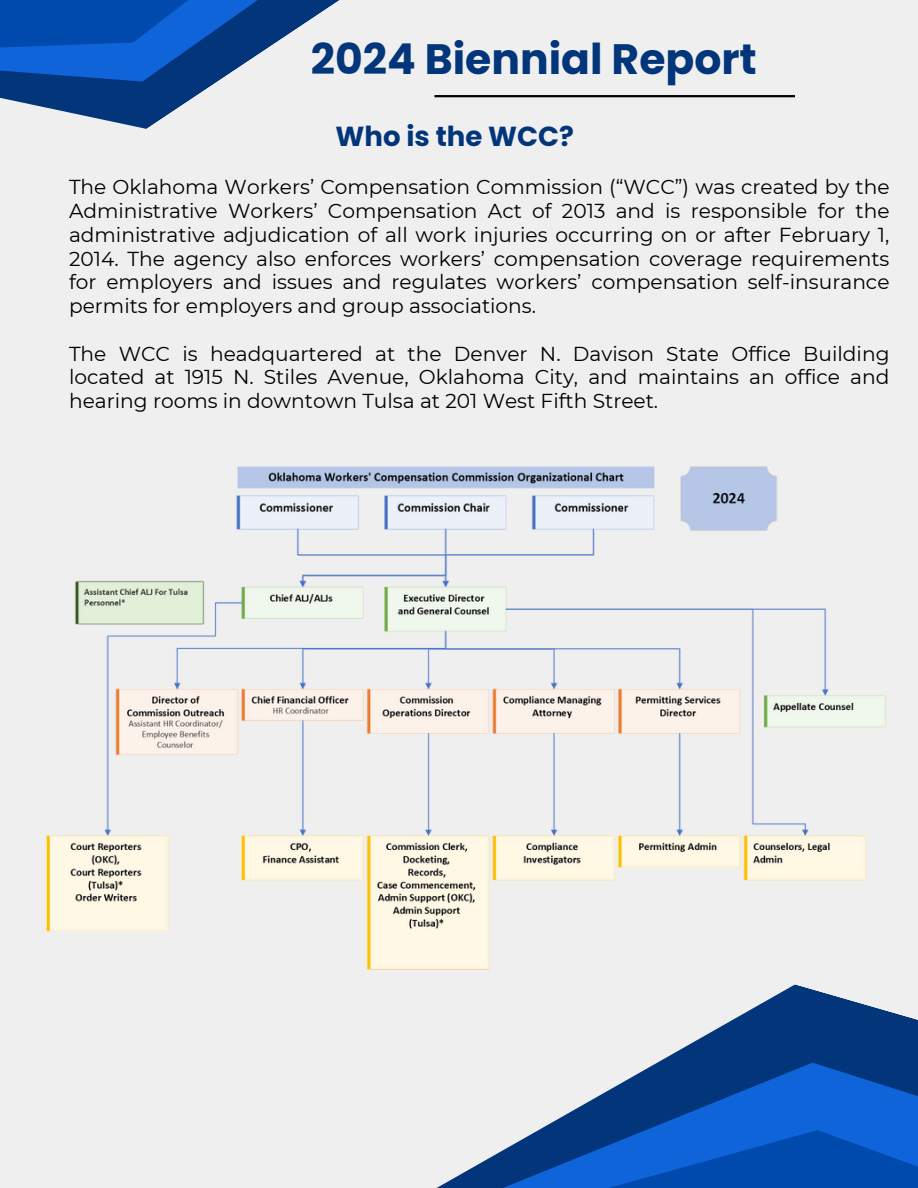
<style>
.page{position:relative;width:918px;height:1188px;background:#efefef}
.page>*{position:absolute;margin:0;border:0;box-sizing:border-box;transform-origin:0 0}
.t1{font:700 42.45px "Poppins";color:#023579}
.t2{font:700 27.6px "Poppins";color:#023579}
.t3{font:20.25px/23.7px "Montserrat";color:#000;text-align:justify}
</style>
<div class="page">
<svg style="left:436px;top:997px;width:482px;height:191px"></svg>
<svg style="left:0;top:0;width:494px;height:129px"></svg>
<hr style="left:435px;top:95px;width:360px;height:2px;background:#000">
<img style="left:46px;top:466px;width:840px;height:504px">
<p class="t1" style="left:311px;top:30px;width:448px">2024 Biennial Report</p>
<h1 class="t2" style="left:336px;top:117px;width:240px">Who is the WCC?</h1>
<h2 class="t3" style="left:69px;top:175px;width:822px">The Oklahoma Workers’ Compensation Commission (“WCC”) was created by the Administrative Workers’ Compensation Act of 2013 and is responsible for the administrative adjudication of all work injuries occurring on or after February 1, 2014. The agency also enforces workers’ compensation coverage requirements for employers and issues and regulates workers’ compensation self-insurance permits for employers and group associations.</h2>
<p class="t3" style="left:69px;top:342px;width:822px">The WCC is headquartered at the Denver N. Davison State Office Building located at 1915 N. Stiles Avenue, Oklahoma City, and maintains an office and hearing rooms in downtown Tulsa at 201 West Fifth Street.</p>
</div>
